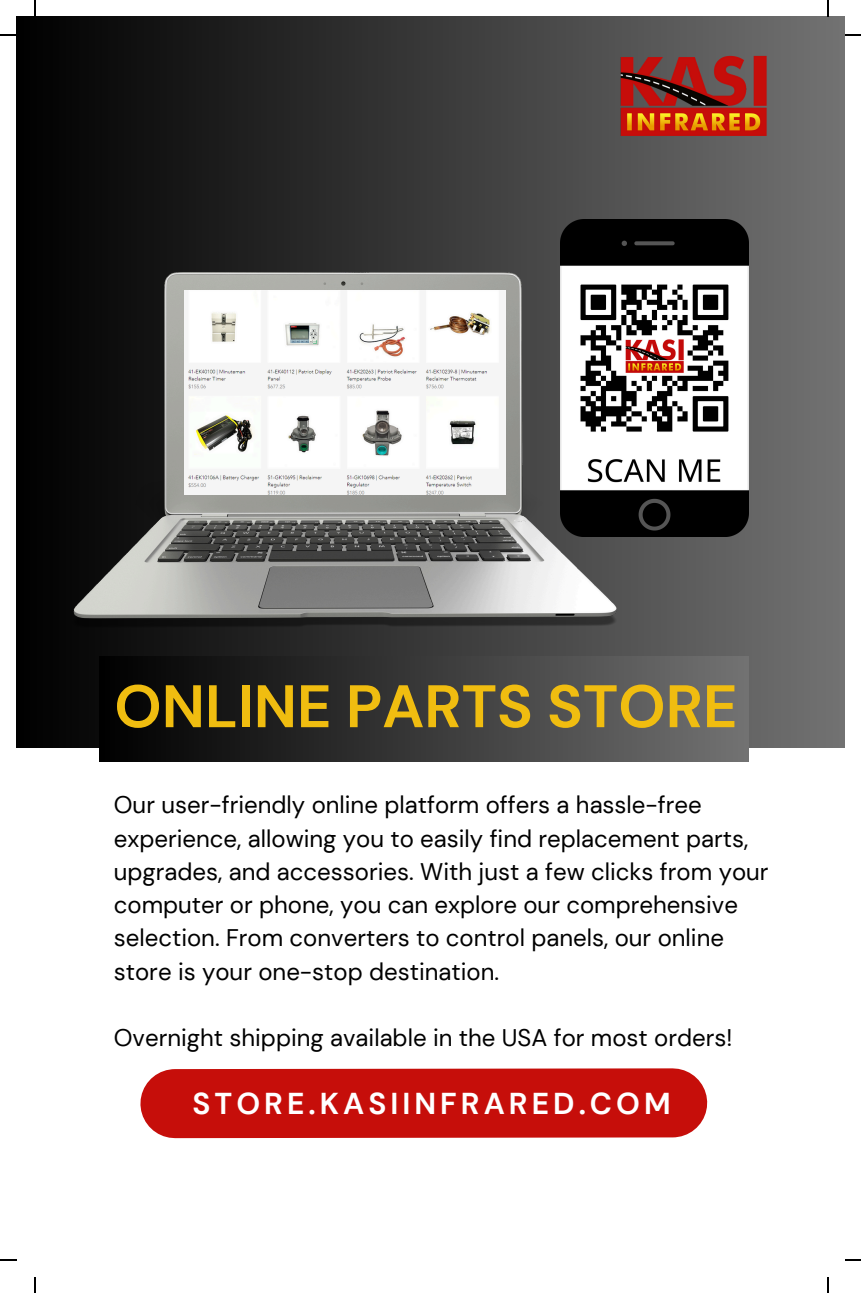
<style>
.page{position:relative;width:861px;height:1293px;background:#fff}
.page>*{position:absolute;margin:0;border:0;box-sizing:border-box;transform-origin:0 0}
.t1{font:700 59.8px "DM Sans";color:#f0bd10}
.t2{font:700 30.2px "DM Sans";letter-spacing:.135em;color:#fff}
.t3{font:24px/33.2px "DM Sans";color:#000}
</style>
<div class="page">
<div style="left:16px;top:16px;width:828px;height:731px;background:linear-gradient(to right,#000,#727272)"></div>
<div style="left:99px;top:657px;width:648px;height:104px;background:linear-gradient(to right,#000,#727272)"></div>
<img style="left:73px;top:273px;width:544px;height:354px">
<img style="left:184px;top:290px;width:321px;height:204px">
<div style="left:140px;top:1068px;width:568px;height:71px;background:#c60e0a"></div>
<img style="left:616px;top:52px;width:153px;height:84px">
<img style="left:560px;top:219px;width:188px;height:317px">
<svg style="left:34px;top:0;width:2px;height:16px"></svg>
<svg style="left:0;top:34px;width:16px;height:2px"></svg>
<svg style="left:827px;top:0;width:1px;height:16px"></svg>
<svg style="left:844px;top:34px;width:16px;height:2px"></svg>
<svg style="left:34px;top:1277px;width:2px;height:15px"></svg>
<svg style="left:0;top:1259px;width:16px;height:1px"></svg>
<svg style="left:827px;top:1277px;width:1px;height:15px"></svg>
<svg style="left:845px;top:1259px;width:15px;height:1px"></svg>
<p class="t1" style="left:114px;top:667px;width:624px">ONLINE PARTS STORE</p>
<p class="t3" style="left:114px;top:788px;width:656px">Our user-friendly online platform offers a hassle-free experience, allowing you to easily find replacement parts, upgrades, and accessories. With just a few clicks from your computer or phone, you can explore our comprehensive selection. From converters to control panels, our online store is your one-stop destination.</p>
<p class="t3" style="left:114px;top:1021px;width:620px">Overnight shipping available in the USA for most orders!</p>
<h2 class="t2" style="left:192px;top:1083px;width:479px">STORE.KASIINFRARED.COM</h2>
</div>
